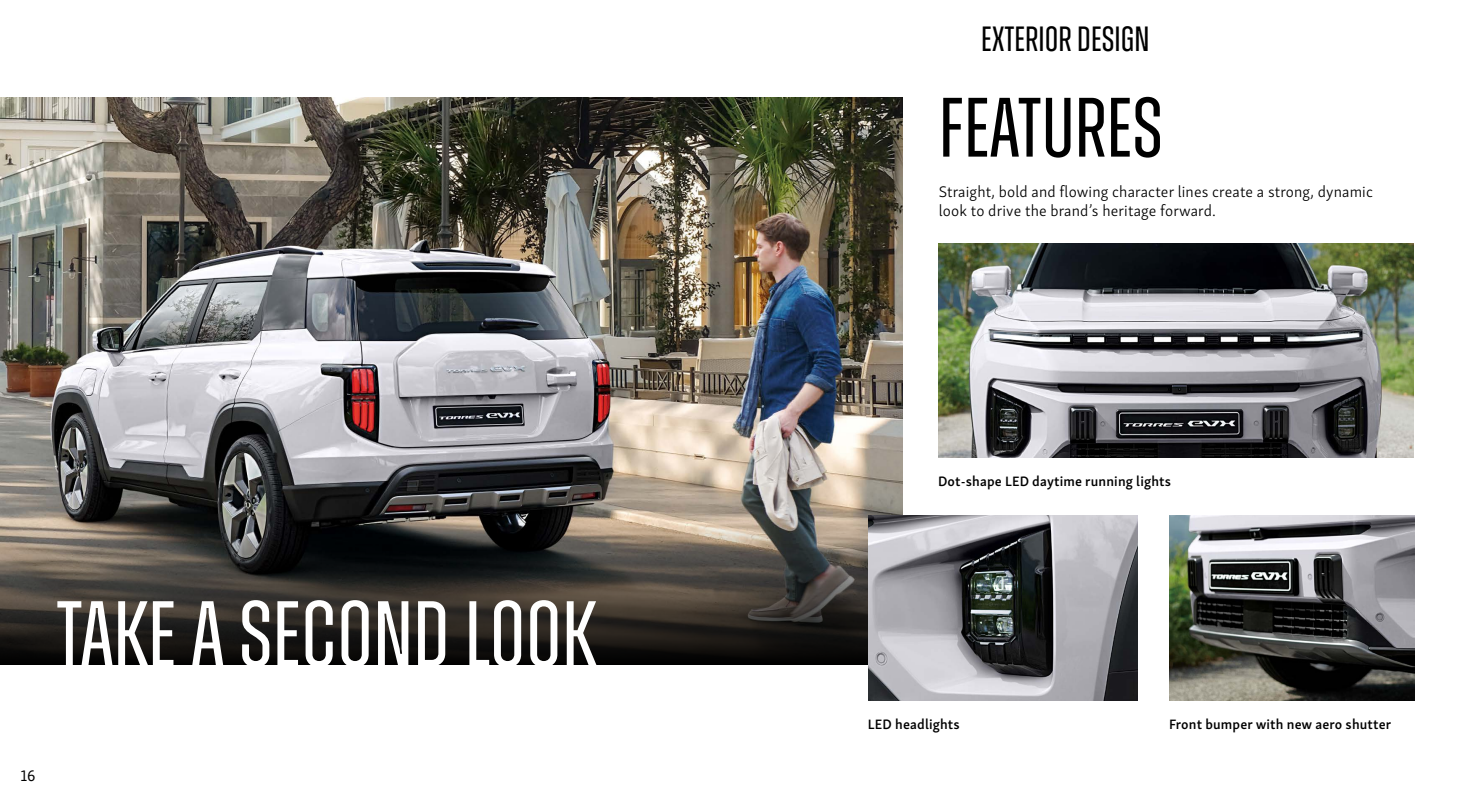
<style>
.page{position:relative;width:1470px;height:805px;background:#fff}
.page>*{position:absolute;margin:0;border:0;box-sizing:border-box;transform-origin:0 0}
.t1{font:92.92px "Zuume";color:#fff}
.t2{font:84px "Zuume";color:#000}
.t3{font:35px "Zuume";color:#000}
.t4{font:300 15.75px/19.2px "Skolar Sans Latn";letter-spacing:.01em;color:#000}
.t5{font:15.75px "Skolar Sans Latn";color:#000}
.t6{font:600 14px "Skolar Sans Latn";letter-spacing:.01em;color:#000}
</style>
<div class="page">
<img style="left:0;top:98px;width:902px;height:424px">
<img style="left:938px;top:243px;width:475px;height:215px">
<svg style="left:0;top:522px;width:868px;height:143px;background:#38342f"></svg>
<img style="left:868px;top:515px;width:269px;height:186px">
<img style="left:1169px;top:515px;width:245px;height:186px">
<h1 class="t1" style="left:56px;top:587px;width:542px">TAKE A SECOND LOOK</h1>
<p class="t5" style="left:20px;top:764px;width:17px">16</p>
<h3 class="t3" style="left:981px;top:21px;width:170px">EXTERIOR DESIGN</h3>
<h2 class="t2" style="left:939px;top:85px;width:226px">FEATURES</h2>
<p class="t4" style="left:939px;top:181px;width:436px">Straight, bold and flowing character lines create a strong, dynamic look to drive the brand’s heritage forward.</p>
<p class="t6" style="left:938px;top:470px;width:235px">Dot-shape LED daytime running lights</p>
<p class="t6" style="left:868px;top:713px;width:93px">LED headlights</p>
<p class="t6" style="left:1169px;top:713px;width:224px">Front bumper with new aero shutter</p>
</div>
